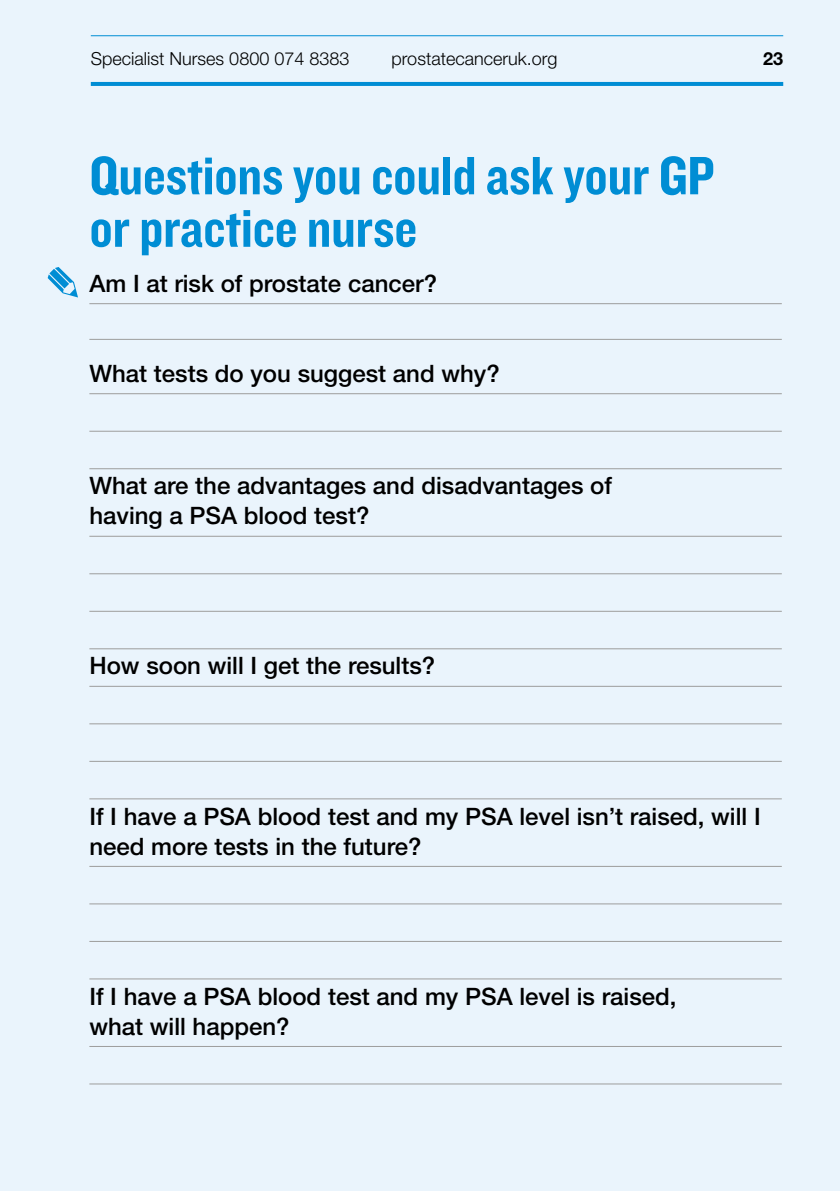
<style>
.page{position:relative;width:840px;height:1191px;background:#fff}
.page>*{position:absolute;margin:0;border:0;box-sizing:border-box;transform-origin:0 0}
.t1{font:56px/52.4px "Knockout 50 Welterweight";letter-spacing:-.005em;color:#008dd4}
.t2{font:500 24px/30px "Helvetica Neue LT Std";color:#000}
.t3{font:300 18px "Helvetica Neue LT Std";color:#000}
.t4{font:700 18px "Helvetica Neue LT Std";color:#000}
</style>
<div class="page">
<div style="left:0;top:0;width:839px;height:1191px;background:#eaf4fc"></div>
<hr style="left:91px;top:82px;width:691px;height:4px;background:#008dd4">
<hr style="left:91px;top:35px;width:691px;height:1px;background:#008dd4">
<hr style="left:89px;top:303px;width:692px;height:1px;background:#9d9d9c">
<hr style="left:89px;top:339px;width:692px;height:1px;background:#9d9d9c">
<hr style="left:89px;top:393px;width:692px;height:1px;background:#9d9d9c">
<hr style="left:89px;top:431px;width:692px;height:1px;background:#9d9d9c">
<hr style="left:89px;top:468px;width:692px;height:1px;background:#9d9d9c">
<hr style="left:89px;top:536px;width:692px;height:1px;background:#9d9d9c">
<hr style="left:89px;top:573px;width:692px;height:1px;background:#9d9d9c">
<hr style="left:89px;top:611px;width:692px;height:1px;background:#9d9d9c">
<hr style="left:89px;top:648px;width:692px;height:1px;background:#9d9d9c">
<hr style="left:89px;top:686px;width:692px;height:1px;background:#9d9d9c">
<hr style="left:89px;top:723px;width:692px;height:1px;background:#9d9d9c">
<hr style="left:89px;top:761px;width:692px;height:1px;background:#9d9d9c">
<hr style="left:89px;top:798px;width:692px;height:1px;background:#9d9d9c">
<hr style="left:89px;top:866px;width:692px;height:1px;background:#9d9d9c">
<hr style="left:89px;top:903px;width:692px;height:1px;background:#9d9d9c">
<hr style="left:89px;top:941px;width:692px;height:1px;background:#9d9d9c">
<hr style="left:89px;top:978px;width:692px;height:1px;background:#9d9d9c">
<hr style="left:89px;top:1046px;width:692px;height:1px;background:#9d9d9c">
<hr style="left:89px;top:1083px;width:692px;height:1px;background:#9d9d9c">
<svg style="left:48px;top:267px;width:30px;height:30px"></svg>
<p class="t3" style="left:91px;top:48px;width:260px">Specialist Nurses 0800 074 8383</p>
<p class="t3" style="left:391px;top:48px;width:167px">prostatecanceruk.org</p>
<p class="t4" style="left:762px;top:47px;width:22px">23</p>
<h1 class="t1" style="left:89px;top:147px;width:626px">Questions you could ask your GP or practice nurse</h1>
<p class="t2" style="left:89px;top:268px;width:349px">Am I at risk of prostate cancer?</p>
<p class="t2" style="left:89px;top:358px;width:411px">What tests do you suggest and why?</p>
<p class="t2" style="left:89px;top:470px;width:523px">What are the advantages and disadvantages of having a PSA blood test?</p>
<p class="t2" style="left:89px;top:650px;width:347px">How soon will I get the results?</p>
<p class="t2" style="left:89px;top:800px;width:672px">If I have a PSA blood test and my PSA level isn’t raised, will I need more tests in the future?</p>
<p class="t2" style="left:89px;top:980px;width:588px">If I have a PSA blood test and my PSA level is raised, what will happen?</p>
</div>
